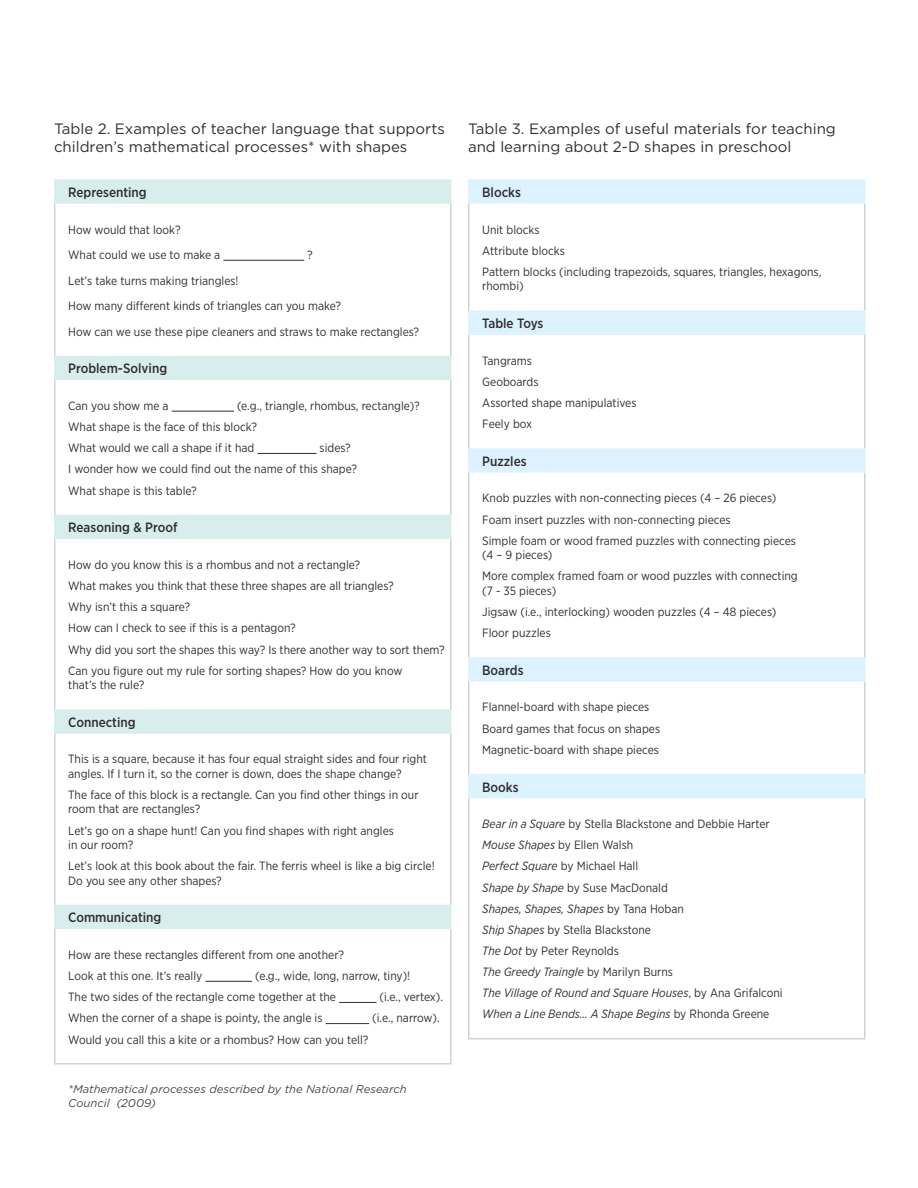
<style>
.page{position:relative;width:918px;height:1188px;background:#fff}
.page>*{position:absolute;margin:0;border:0;box-sizing:border-box;transform-origin:0 0}
.t1{font:15px/18px "Gotham HTF";color:#312f30}
.t2{font:500 13.5px "Gotham Narrow";color:#312f30}
.t3{font:12px/14.4px "Gotham Narrow";color:#312f30}
.t4{font:italic 12px "Gotham Narrow";color:#312f30}
.t5{font:italic 11.25px/13.5px "Gotham HTF";color:#464748}
.s1{font-style:italic}
.s2{font-style:normal}
</style>
<div class="page">
<svg style="left:56px;top:179px;width:394px;height:750px"></svg>
<hr style="left:54px;top:204px;width:2px;height:152px;background:#d1d2d4">
<hr style="left:450px;top:204px;width:2px;height:152px;background:#d1d2d4">
<hr style="left:54px;top:380px;width:2px;height:135px;background:#d1d2d4">
<hr style="left:450px;top:380px;width:2px;height:135px;background:#d1d2d4">
<hr style="left:54px;top:539px;width:2px;height:170px;background:#d1d2d4">
<hr style="left:450px;top:539px;width:2px;height:170px;background:#d1d2d4">
<hr style="left:54px;top:734px;width:2px;height:171px;background:#d1d2d4">
<hr style="left:450px;top:734px;width:2px;height:171px;background:#d1d2d4">
<hr style="left:54px;top:929px;width:2px;height:134px;background:#d1d2d4">
<hr style="left:450px;top:929px;width:2px;height:134px;background:#d1d2d4">
<hr style="left:54px;top:179px;width:2px;height:25px;background:#d8eeed">
<hr style="left:450px;top:179px;width:2px;height:25px;background:#d8eeed">
<hr style="left:54px;top:356px;width:2px;height:24px;background:#d8eeed">
<hr style="left:450px;top:356px;width:2px;height:24px;background:#d8eeed">
<hr style="left:54px;top:709px;width:2px;height:25px;background:#d8eeed">
<hr style="left:450px;top:709px;width:2px;height:25px;background:#d8eeed">
<hr style="left:54px;top:905px;width:2px;height:24px;background:#d8eeed">
<hr style="left:450px;top:905px;width:2px;height:24px;background:#d8eeed">
<hr style="left:54px;top:515px;width:2px;height:24px;background:#d8eeed">
<hr style="left:450px;top:515px;width:2px;height:24px;background:#d8eeed">
<hr style="left:54px;top:1063px;width:398px;height:2px;background:#d1d2d4">
<hr style="left:223px;top:260px;width:81px;height:1px;background:#312f30">
<hr style="left:172px;top:411px;width:62px;height:1px;background:#312f30">
<hr style="left:257px;top:453px;width:60px;height:1px;background:#312f30">
<hr style="left:205px;top:981px;width:47px;height:1px;background:#312f30">
<hr style="left:339px;top:1002px;width:38px;height:1px;background:#312f30">
<hr style="left:326px;top:1023px;width:43px;height:1px;background:#312f30">
<svg style="left:470px;top:179px;width:394px;height:619px"></svg>
<hr style="left:468px;top:204px;width:2px;height:106px;background:#d1d2d4">
<hr style="left:864px;top:204px;width:2px;height:106px;background:#d1d2d4">
<hr style="left:468px;top:335px;width:2px;height:113px;background:#d1d2d4">
<hr style="left:864px;top:335px;width:2px;height:113px;background:#d1d2d4">
<hr style="left:468px;top:473px;width:2px;height:184px;background:#d1d2d4">
<hr style="left:864px;top:473px;width:2px;height:184px;background:#d1d2d4">
<hr style="left:468px;top:682px;width:2px;height:92px;background:#d1d2d4">
<hr style="left:864px;top:682px;width:2px;height:92px;background:#d1d2d4">
<hr style="left:468px;top:798px;width:2px;height:240px;background:#d1d2d4">
<hr style="left:864px;top:798px;width:2px;height:240px;background:#d1d2d4">
<hr style="left:468px;top:774px;width:2px;height:24px;background:#ddf2ff">
<hr style="left:864px;top:774px;width:2px;height:24px;background:#ddf2ff">
<hr style="left:468px;top:657px;width:2px;height:25px;background:#ddf2ff">
<hr style="left:864px;top:657px;width:2px;height:25px;background:#ddf2ff">
<hr style="left:468px;top:448px;width:2px;height:25px;background:#ddf2ff">
<hr style="left:864px;top:448px;width:2px;height:25px;background:#ddf2ff">
<hr style="left:468px;top:310px;width:2px;height:25px;background:#ddf2ff">
<hr style="left:864px;top:310px;width:2px;height:25px;background:#ddf2ff">
<hr style="left:468px;top:179px;width:2px;height:25px;background:#ddf2ff">
<hr style="left:864px;top:179px;width:2px;height:25px;background:#ddf2ff">
<hr style="left:468px;top:1038px;width:398px;height:1px;background:#d1d2d4">
<p class="t1" style="left:54px;top:119px;width:392px">Table 2. Examples of teacher language that supports children’s mathematical processes* with shapes</p>
<p class="t2" style="left:68px;top:184px;width:80px">Representing</p>
<p class="t3" style="left:68px;top:222px;width:114px">How would that look?</p>
<p class="t3" style="left:68px;top:247px;width:154px">What could we use to make a</p>
<p class="t3" style="left:307px;top:247px;width:7px">?</p>
<p class="t3" style="left:68px;top:273px;width:172px">Let’s take turns making triangles!</p>
<p class="t3" style="left:68px;top:298px;width:274px">How many different kinds of triangles can you make?</p>
<p class="t3" style="left:68px;top:324px;width:352px">How can we use these pipe cleaners and straws to make rectangles?</p>
<p class="t2" style="left:68px;top:360px;width:100px">Problem-Solving</p>
<p class="t3" style="left:68px;top:398px;width:102px">Can you show me a</p>
<p class="t3" style="left:237px;top:398px;width:184px">(e.g., triangle, rhombus, rectangle)?</p>
<p class="t3" style="left:68px;top:419px;width:190px">What shape is the face of this block?</p>
<p class="t3" style="left:68px;top:441px;width:188px">What would we call a shape if it had</p>
<p class="t3" style="left:320px;top:441px;width:33px">sides?</p>
<p class="t3" style="left:68px;top:462px;width:290px">I wonder how we could find out the name of this shape?</p>
<p class="t3" style="left:68px;top:483px;width:130px">What shape is this table?</p>
<p class="t2" style="left:68px;top:519px;width:111px">Reasoning &amp; Proof</p>
<p class="t3" style="left:68px;top:557px;width:293px">How do you know this is a rhombus and not a rectangle?</p>
<p class="t3" style="left:68px;top:578px;width:327px">What makes you think that these three shapes are all triangles?</p>
<p class="t3" style="left:68px;top:600px;width:123px">Why isn’t this a square?</p>
<p class="t3" style="left:68px;top:621px;width:229px">How can I check to see if this is a pentagon?</p>
<p class="t3" style="left:68px;top:642px;width:378px">Why did you sort the shapes this way? Is there another way to sort them?</p>
<p class="t3" style="left:68px;top:663px;width:336px">Can you figure out my rule for sorting shapes? How do you know that’s the rule?</p>
<p class="t2" style="left:68px;top:714px;width:69px">Connecting</p>
<p class="t3" style="left:68px;top:752px;width:360px">This is a square, because it has four equal straight sides and four right angles. If I turn it, so the corner is down, does the shape change?</p>
<p class="t3" style="left:68px;top:787px;width:352px">The face of this block is a rectangle. Can you find other things in our room that are rectangles?</p>
<p class="t3" style="left:68px;top:823px;width:327px">Let’s go on a shape hunt! Can you find shapes with right angles in our room?</p>
<p class="t3" style="left:68px;top:858px;width:368px">Let’s look at this book about the fair. The ferris wheel is like a big circle!<br>Do you see any other shapes?</p>
<p class="t2" style="left:68px;top:909px;width:95px">Communicating</p>
<p class="t3" style="left:68px;top:947px;width:277px">How are these rectangles different from one another?</p>
<p class="t3" style="left:68px;top:968px;width:136px">Look at this one. It’s really</p>
<p class="t3" style="left:255px;top:968px;width:157px">(e.g., wide, long, narrow, tiny)!</p>
<p class="t3" style="left:68px;top:990px;width:269px">The two sides of the rectangle come together at the</p>
<p class="t3" style="left:380px;top:990px;width:65px">(i.e., vertex).</p>
<p class="t3" style="left:68px;top:1011px;width:256px">When the corner of a shape is pointy, the angle is</p>
<p class="t3" style="left:372px;top:1011px;width:69px">(i.e., narrow).</p>
<p class="t3" style="left:68px;top:1032px;width:302px">Would you call this a kite or a rhombus? How can you tell?</p>
<p class="t5" style="left:68px;top:1082px;width:340px">*Mathematical processes described by the National Research<br>Council (2009)</p>
<p class="t1" style="left:468px;top:119px;width:369px">Table 3. Examples of useful materials for teaching and learning about 2-D shapes in preschool</p>
<p class="t2" style="left:482px;top:184px;width:40px">Blocks</p>
<p class="t3" style="left:482px;top:222px;width:59px">Unit blocks</p>
<p class="t3" style="left:482px;top:243px;width:84px">Attribute blocks</p>
<p class="t3" style="left:482px;top:264px;width:341px">Pattern blocks (including trapezoids, squares, triangles, hexagons, rhombi)</p>
<p class="t2" style="left:482px;top:315px;width:63px">Table Toys</p>
<p class="t3" style="left:482px;top:353px;width:51px">Tangrams</p>
<p class="t3" style="left:482px;top:374px;width:58px">Geoboards</p>
<p class="t3" style="left:482px;top:395px;width:156px">Assorted shape manipulatives</p>
<p class="t3" style="left:482px;top:416px;width:51px">Feely box</p>
<p class="t2" style="left:482px;top:453px;width:46px">Puzzles</p>
<p class="t3" style="left:482px;top:491px;width:296px">Knob puzzles with non-connecting pieces (4 – 26 pieces)</p>
<p class="t3" style="left:482px;top:512px;width:250px">Foam insert puzzles with non-connecting pieces</p>
<p class="t3" style="left:482px;top:533px;width:315px">Simple foam or wood framed puzzles with connecting pieces (4 – 9 pieces)</p>
<p class="t3" style="left:482px;top:569px;width:317px">More complex framed foam or wood puzzles with connecting (7 - 35 pieces)</p>
<p class="t3" style="left:482px;top:604px;width:296px">Jigsaw (i.e., interlocking) wooden puzzles (4 – 48 pieces)</p>
<p class="t3" style="left:482px;top:625px;width:70px">Floor puzzles</p>
<p class="t2" style="left:482px;top:662px;width:43px">Boards</p>
<p class="t3" style="left:482px;top:700px;width:169px">Flannel-board with shape pieces</p>
<p class="t3" style="left:482px;top:721px;width:179px">Board games that focus on shapes</p>
<p class="t3" style="left:482px;top:742px;width:178px">Magnetic-board with shape pieces</p>
<p class="t2" style="left:482px;top:778px;width:38px">Books</p>
<p class="t3" style="left:482px;top:816px;width:289px"><span class="s1">Bear in a Square</span> by Stella Blackstone and Debbie Harter</p>
<p class="t3" style="left:482px;top:838px;width:153px"><span class="s1">Mouse Shapes</span> by Ellen Walsh</p>
<p class="t4" style="left:482px;top:859px;width:157px">Perfect Square <span class="s2">by Michael Hall</span></p>
<p class="t3" style="left:482px;top:880px;width:187px"><span class="s1">Shape by Shape</span> by Suse MacDonald</p>
<p class="t4" style="left:482px;top:901px;width:203px">Shapes, Shapes, Shapes <span class="s2">by Tana Hoban</span></p>
<p class="t3" style="left:482px;top:922px;width:170px"><span class="s1">Ship Shapes</span> by Stella Blackstone</p>
<p class="t3" style="left:482px;top:943px;width:138px"><span class="s1">The Dot</span> by Peter Reynolds</p>
<p class="t4" style="left:482px;top:965px;width:192px">The Greedy Traingle <span class="s2">by Marilyn Burns</span></p>
<p class="t4" style="left:482px;top:986px;width:302px">The Village of Round and Square Houses<span class="s2">, by Ana Grifalconi</span></p>
<p class="t4" style="left:482px;top:1007px;width:289px">When a Line Bends… A Shape Begins <span class="s2">by Rhonda Greene</span></p>
</div>
